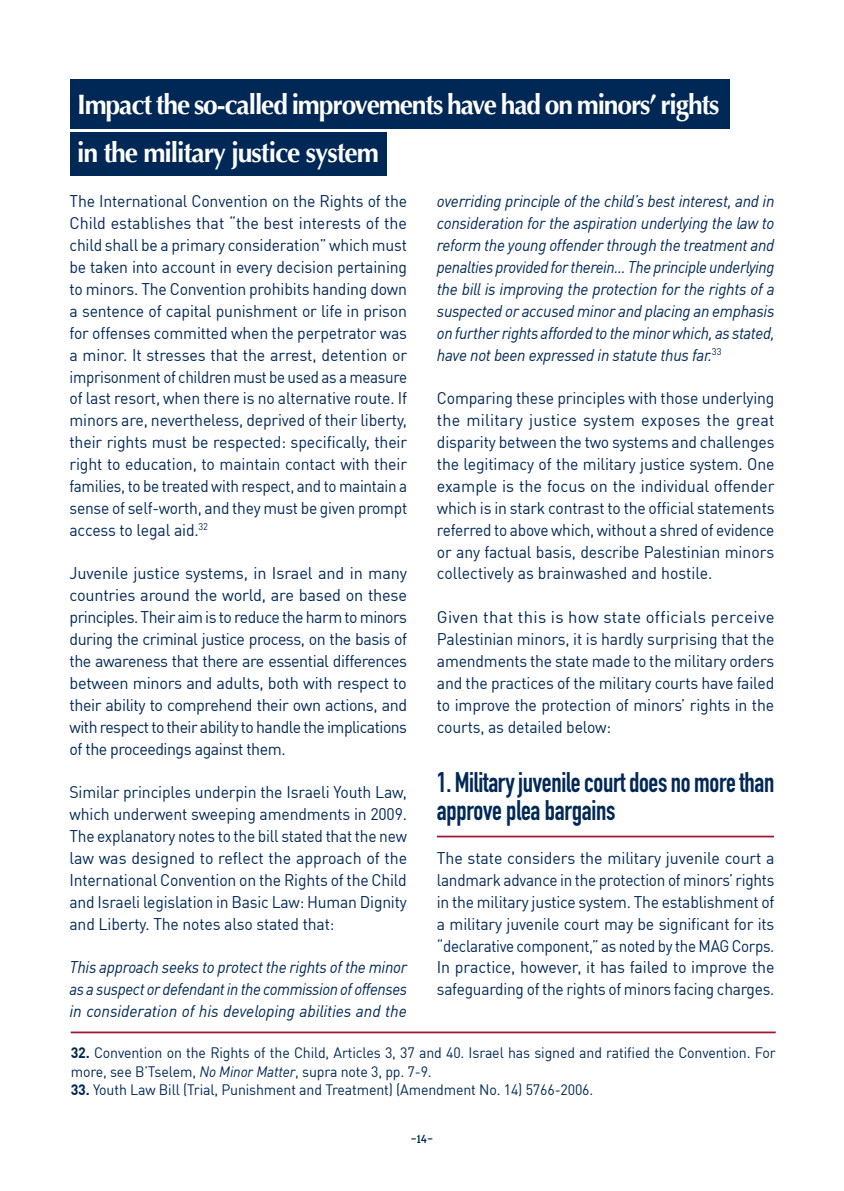
<style>
.page{position:relative;width:844px;height:1191px;background:#fff}
.page>*{position:absolute;margin:0;border:0;box-sizing:border-box;transform-origin:0 0}
.t1{font:700 28px/47.2px "Optima";letter-spacing:-.04em;color:#fff;scale:.94 1}
.t2{font:28px/28px "DIN Engschrift";letter-spacing:-.01em;color:#002856;scale:.95 1}
.t3{font:16.62px/21.9px "DIN Offc Pro";letter-spacing:-.015em;color:#002856;text-align:justify;scale:.95 1}
.t4{font:16.62px/21.9px "DIN Offc Pro";letter-spacing:-.015em;color:#002856;text-align:justify}
.t5{font:italic 16.62px/21.9px "DIN Offc Pro";letter-spacing:-.02em;color:#002856;text-align:justify;scale:.95 1}
.t6{font:16.62px/21.9px "DIN Offc Pro";letter-spacing:-.015em;color:#002856;text-align:justify;scale:.96 1}
.t7{font:15.75px "Almoni DLAAA";color:#002856}
.t8{font:14.88px/18.4px "DIN Offc Pro";letter-spacing:-.01em;color:#002856;scale:.95 1}
.s1{font-weight:700}
.s2{font-style:italic}
</style>
<div class="page">
<hr style="left:71px;top:1031px;width:704px;height:2px;background:#9b192f">
<div style="left:71px;top:79px;width:658px;height:50px;background:#002856"></div>
<div style="left:71px;top:132px;width:316px;height:44px;background:#002856"></div>
<hr style="left:437px;top:835px;width:336px;height:2px;background:#9b192f">
<h1 class="t1" style="left:77px;top:81px;width:685px">Impact the so-called improvements have had on minors’ rights in the military justice system</h1>
<p class="t3" style="left:69px;top:189px;width:357px">The International Convention on the Rights of the Child establishes that “the best interests of the child shall be a primary consideration” which must be taken into account in every decision pertaining to minors. The Convention prohibits handing down a sentence of capital punishment or life in prison for offenses committed when the perpetrator was a minor. It stresses that the arrest, detention or imprisonment of children must be used as a measure of last resort, when there is no alternative route. If minors are, nevertheless, deprived of their liberty, their rights must be respected: specifically, their right to education, to maintain contact with their families, to be treated with respect, and to maintain a sense of self-worth, and they must be given prompt access to legal aid.<sup>32</sup></p>
<p class="t4" style="left:69px;top:561px;width:339px">Juvenile justice systems, in Israel and in many countries around the world, are based on these principles. Their aim is to reduce the harm to minors during the criminal justice process, on the basis of the awareness that there are essential differences between minors and adults, both with respect to their ability to comprehend their own actions, and with respect to their ability to handle the implications of the proceedings against them.</p>
<p class="t3" style="left:69px;top:779px;width:357px">Similar principles underpin the Israeli Youth Law, which underwent sweeping amendments in 2009.<br>The explanatory notes to the bill stated that the new law was designed to reflect the approach of the International Convention on the Rights of the Child and Israeli legislation in Basic Law: Human Dignity and Liberty. The notes also stated that:</p>
<p class="t5" style="left:69px;top:954px;width:357px">This approach seeks to protect the rights of the minor as a suspect or defendant in the commission of offenses in consideration of his developing abilities and the</p>
<p class="t5" style="left:437px;top:189px;width:357px">overriding principle of the child’s best interest, and in consideration for the aspiration underlying the law to reform the young offender through the treatment and penalties provided for therein… The principle underlying the bill is improving the protection for the rights of a suspected or accused minor and placing an emphasis on further rights afforded to the minor which, as stated, have not been expressed in statute thus far.<sup>33</sup></p>
<p class="t3" style="left:437px;top:386px;width:357px">Comparing these principles with those underlying the military justice system exposes the great disparity between the two systems and challenges the legitimacy of the military justice system. One example is the focus on the individual offender which is in stark contrast to the official statements referred to above which, without a shred of evidence or any factual basis, describe Palestinian minors collectively as brainwashed and hostile.</p>
<p class="t4" style="left:437px;top:604px;width:339px">Given that this is how state officials perceive Palestinian minors, it is hardly surprising that the amendments the state made to the military orders and the practices of the military courts have failed to improve the protection of minors’ rights in the courts, as detailed below:</p>
<h1 class="t2" style="left:437px;top:768px;width:357px">1. Military juvenile court does no more than approve plea bargains</h1>
<p class="t6" style="left:437px;top:845px;width:353px">The state considers the military juvenile court a landmark advance in the protection of minors’ rights in the military justice system. The establishment of a military juvenile court may be significant for its “declarative component,” as noted by the MAG Corps.<br>In practice, however, it has failed to improve the safeguarding of the rights of minors facing charges.</p>
<p class="t8" style="left:71px;top:1042px;width:743px"><span class="s1">32.</span> Convention on the Rights of the Child, Articles 3, 37 and 40. Israel has signed and ratified the Convention. For more, see B’Tselem, <span class="s2">No Minor Matter</span>, supra note 3, pp. 7-9.</p>
<p class="t8" style="left:71px;top:1078px;width:551px"><span class="s1">33.</span> Youth Law Bill (Trial, Punishment and Treatment) (Amendment No. 14) 5766-2006.</p>
<p class="t7" style="left:410px;top:1129px;width:24px">-14-</p>
</div>
